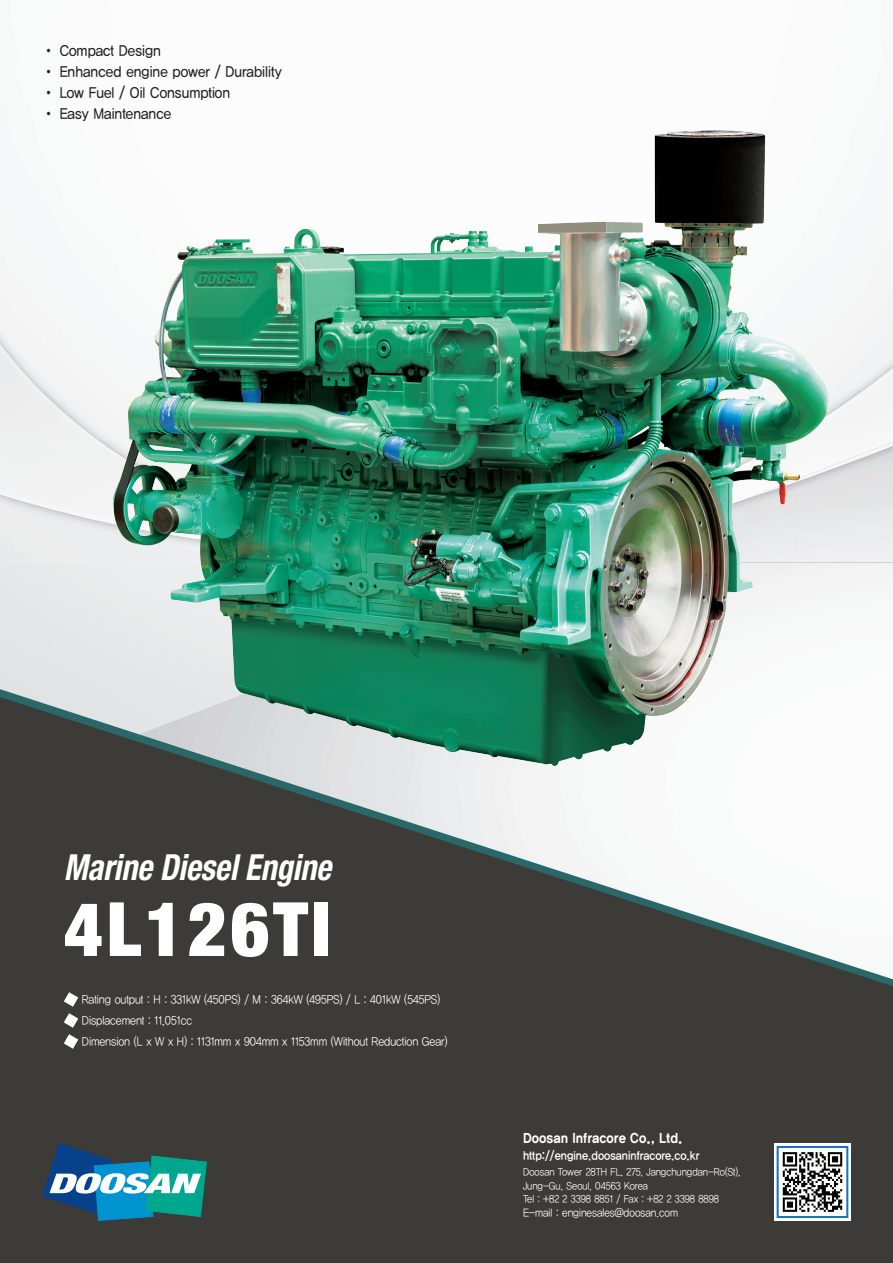
<style>
.page{position:relative;width:893px;height:1263px;background:#fff}
.page>*{position:absolute;margin:0;border:0;box-sizing:border-box;transform-origin:0 0}
.t1{font:900 condensed 75px "Helvetica Neue LT Std";letter-spacing:.05em;color:#fff}
.t2{font:italic 700 condensed 36px "Helvetica Neue LT Std";letter-spacing:-.005em;color:#fff;scale:.9 1}
.t3{font:15px "YDVYGO13";color:#231f20;scale:.9 1}
.t4{font:13.5px "YDVYGO16";color:#fff;scale:.9 1}
.t5{font:12px "YDVYGO12";letter-spacing:-.005em;color:#fff;scale:.9 1}
.t6{font:12px "YDVYGO14";color:#fff;scale:.9 1}
.t7{font:11.25px "YDVYGO12";color:#fff;scale:.9 1}
.t8{font:10.5px/13.5px "YDVYGO12";color:#fff;scale:.9 1}
</style>
<div class="page">
<svg style="left:0;top:850px;width:893px;height:413px;background:#4a4946"></svg>
<svg style="left:64px;top:992px;width:14px;height:15px"></svg>
<svg style="left:64px;top:1013px;width:14px;height:15px"></svg>
<svg style="left:64px;top:1034px;width:14px;height:15px"></svg>
<svg style="left:42px;top:1143px;width:165px;height:77px;background:#3c7e90"></svg>
<img style="left:774px;top:1144px;width:76px;height:76px">
<img style="left:0;top:130px;width:893px;height:720px">
<p class="t3" style="left:43px;top:41px;width:133px">• Compact Design</p>
<p class="t3" style="left:43px;top:62px;width:267px">• Enhanced engine power / Durability</p>
<p class="t3" style="left:43px;top:83px;width:210px">• Low Fuel / Oil Consumption</p>
<p class="t3" style="left:43px;top:104px;width:145px">• Easy Maintenance</p>
<p class="t2" style="left:64px;top:846px;width:298px">Marine Diesel Engine</p>
<p class="t1" style="left:64px;top:883px;width:269px">4L126TI</p>
<p class="t5" style="left:82px;top:992px;width:400px">Rating output : H : 331kW (450PS) / M : 364kW (495PS) / L : 401kW (545PS)</p>
<p class="t5" style="left:82px;top:1013px;width:124px">Displacement : 11,051cc</p>
<p class="t5" style="left:82px;top:1034px;width:408px">Dimension (L x W x H) : 1131mm x 904mm x 1153mm (Without Reduction Gear)</p>
<p class="t4" style="left:523px;top:1130px;width:179px">Doosan Infracore Co., Ltd.</p>
<p class="t6" style="left:523px;top:1148px;width:198px">http://engine.doosaninfracore.co.kr</p>
<p class="t8" style="left:523px;top:1165px;width:243px">Doosan Tower 28TH FL. 275, Jangchungdan-Ro(St),<br>Jung-Gu, Seoul, 04563 Korea</p>
<p class="t8" style="left:523px;top:1192px;width:219px">Tel : +82 2 3398 8851 / Fax : +82 2 3398 8898</p>
<p class="t7" style="left:523px;top:1206px;width:174px">E-mail : enginesales@doosan.com</p>
</div>
